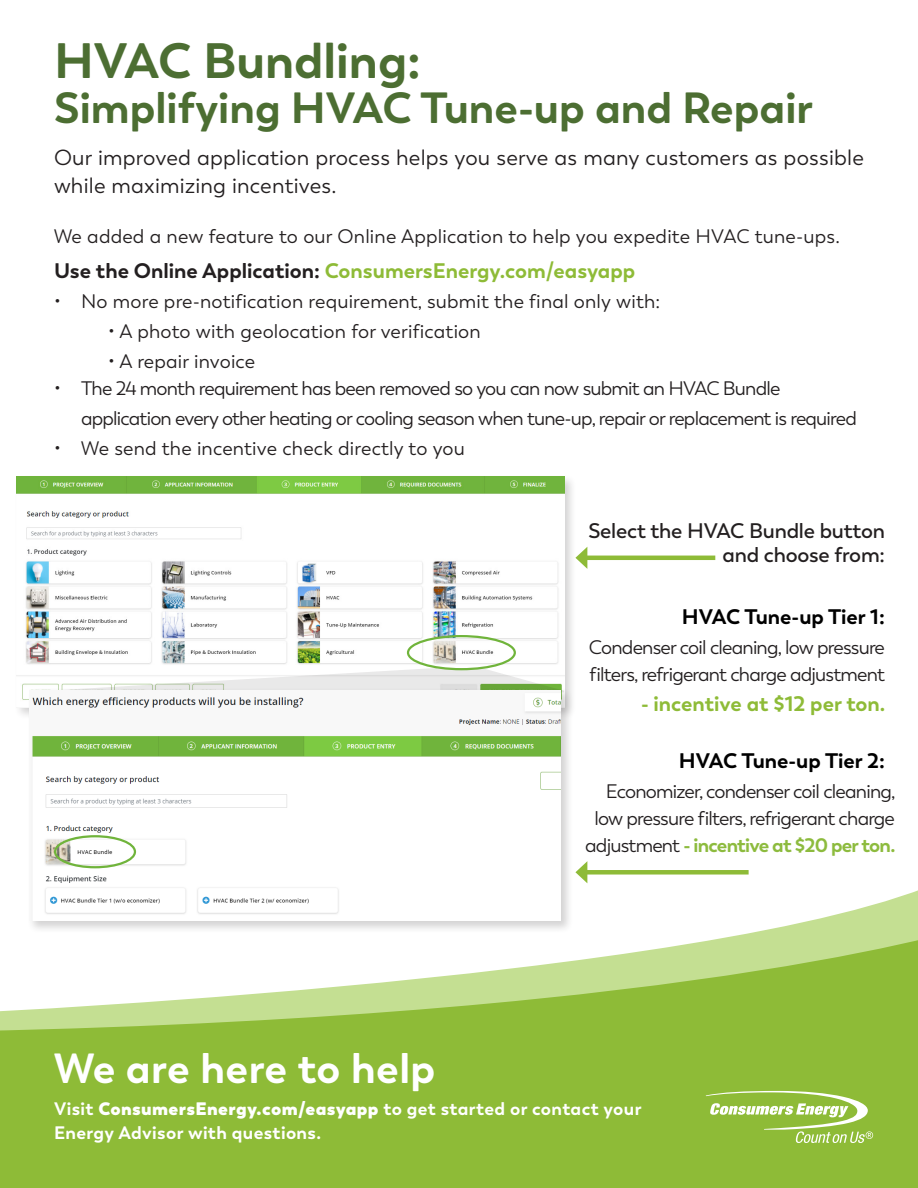
<style>
.page{position:relative;width:918px;height:1188px;background:#fff}
.page>*{position:absolute;margin:0;border:0;box-sizing:border-box;transform-origin:0 0}
.t1{font:700 49.5px "Boston";color:#4c6e32}
.t2{font:700 43.5px "Boston";color:#4c6e32}
.t3{font:700 42px "Boston";letter-spacing:.01em;color:#fff}
.t4{font:21.75px/28.5px "Boston";letter-spacing:.01em;color:#231f20}
.t5{font:700 21px "Boston";color:#8ebb37}
.t6{font:600 21px/24px "Boston";letter-spacing:-.01em;color:#231f20;text-align:right}
.t7{font:700 21px "Boston";color:#000}
.t8{font:19.5px/27px "Boston";letter-spacing:-.04em;color:#231f20}
.t9{font:19.5px "Boston";letter-spacing:.01em;color:#231f20}
.t10{font:700 18px "Boston";letter-spacing:.02em;color:#fff}
.s1{color:#231f20}
.s2{font-weight:700;color:#8dbb3e}
.s3{font-weight:800}
</style>
<div class="page">
<div style="left:13px;top:473px;width:564px;height:247px;background:#231f20;opacity:.2"></div>
<img style="left:16px;top:476px;width:548px;height:231px">
<div style="left:0;top:1031px;width:918px;height:157px;background:#8ebb37"></div>
<svg style="left:0;top:861px;width:918px;height:170px"></svg>
<svg style="left:706px;top:1091px;width:167px;height:52px;background:#a5c860"></svg>
<svg style="left:41px;top:666px;width:525px;height:21px"></svg>
<div style="left:407px;top:635px;width:109px;height:35px;border:2px solid #70b43b;border-radius:50%"></div>
<div style="left:27px;top:687px;width:547px;height:246px;background:#231f20;opacity:.2"></div>
<img style="left:30px;top:690px;width:531px;height:231px">
<div style="left:54px;top:835px;width:82px;height:33px;border:2px solid #70b43b;border-radius:50%"></div>
<hr style="left:583px;top:556px;width:132px;height:4px;background:#8ebb37">
<svg style="left:575px;top:547px;width:12px;height:22px"></svg>
<div style="left:583px;top:870px;width:166px;height:5px;background:#8ebb37"></div>
<svg style="left:575px;top:861px;width:12px;height:22px"></svg>
<p class="t1" style="left:54px;top:30px;width:369px">HVAC Bundling:</p>
<p class="t2" style="left:54px;top:81px;width:761px">Simplifying HVAC Tune-up and Repair</p>
<p class="t4" style="left:54px;top:143px;width:811px">Our improved application process helps you serve as many customers as possible while maximizing incentives.</p>
<p class="t9" style="left:54px;top:225px;width:787px">We added a new feature to our Online Application to help you expedite HVAC tune-ups.</p>
<p class="t5" style="left:54px;top:258px;width:583px"><span class="s1">Use the Online Application:</span> ConsumersEnergy.com/easyapp</p>
<p class="t9" style="left:54px;top:290px;width:608px">• No more pre-notification requirement, submit the final only with:</p>
<p class="t9" style="left:108px;top:320px;width:374px">• A photo with geolocation for verification</p>
<p class="t9" style="left:108px;top:350px;width:149px">• A repair invoice</p>
<p class="t8" style="left:81px;top:374px;width:777px;line-height:30px;text-indent:-27px">• The 24 month requirement has been removed so you can now submit an HVAC Bundle application every other heating or cooling season when tune-up, repair or replacement is required</p>
<p class="t9" style="left:54px;top:437px;width:412px">• We send the incentive check directly to you</p>
<p class="t6" style="left:588px;top:519px;width:298px">Select the HVAC Bundle button and choose from:</p>
<p class="t7" style="left:682px;top:603px;width:205px">HVAC Tune-up Tier 1:</p>
<p class="t8" style="left:589px;top:634px;width:298px">Condenser coil cleaning, low pressure filters, refrigerant charge adjustment</p>
<p class="t5" style="left:641px;top:691px;width:246px">- incentive at $12 per ton.</p>
<p class="t7" style="left:679px;top:747px;width:208px">HVAC Tune-up Tier 2:</p>
<p class="t8" style="left:585px;top:778px;width:312px;text-align:right">Economizer, condenser coil cleaning, low pressure filters, refrigerant charge adjustment <span class="s2">- incentive at $20 per ton.</span></p>
<p class="t3" style="left:54px;top:1042px;width:383px">We are here to help</p>
<p class="t10" style="left:54px;top:1098px;width:589px">Visit <span class="s3">ConsumersEnergy.com/easyapp</span> to get started or contact your</p>
<p class="t10" style="left:54px;top:1122px;width:269px">Energy Advisor with questions.</p>
</div>
